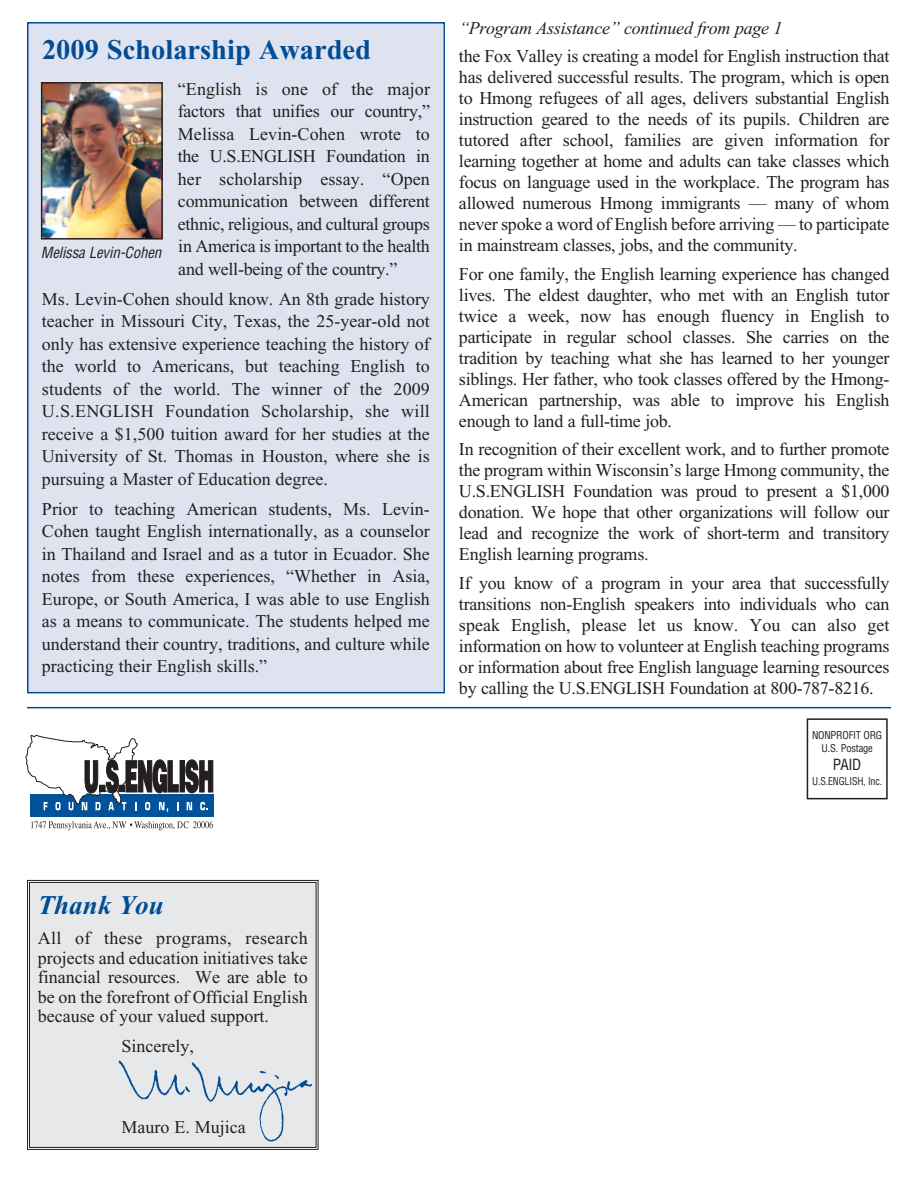
<style>
.page{position:relative;width:918px;height:1188px;background:#fff}
.page>*{position:absolute;margin:0;border:0;box-sizing:border-box;transform-origin:0 0}
.t1{font:700 28.5px "Times New Roman";color:#014d95}
.t2{font:italic 700 27px "Times New Roman";color:#014d95}
.t3{font:18px/21px "Times New Roman";letter-spacing:-.015em;color:#231f20;text-align:justify}
.t4{font:italic 18px "Times New Roman";letter-spacing:-.015em;color:#231f20}
.t5{font:italic condensed 15px "Helvetica";letter-spacing:-.01em;color:#231f20}
.t6{font:condensed 15px "Helvetica";color:#231f20}
.t7{font:condensed 10.5px/13.5px "Helvetica";letter-spacing:-.02em;color:#231f20;text-align:center}
.t8{font:condensed 10.5px "Helvetica";letter-spacing:-.02em;color:#231f20;scale:.95 1}
</style>
<div class="page">
<div style="left:30px;top:882px;width:286px;height:265px;background:#e7e8e9"></div>
<div style="left:27px;top:880px;width:292px;height:270px;border:1px solid #231f20"></div>
<div style="left:29px;top:882px;width:288px;height:266px;border:1px solid #231f20"></div>
<svg style="left:31px;top:821px;width:182px;height:9px"></svg>
<div style="left:30px;top:795px;width:183px;height:22px;background:#01529a"></div>
<hr style="left:180px;top:761px;width:4px;height:31px;background:#231f20">
<div style="left:180px;top:760px;width:5px;height:32px;border:1px solid #231f20"></div>
<svg style="left:185px;top:759px;width:28px;height:35px"></svg>
<svg style="left:26px;top:735px;width:153px;height:77px"></svg>
<svg style="left:187px;top:802px;width:5px;height:8px"></svg>
<svg style="left:200px;top:802px;width:8px;height:8px"></svg>
<hr style="left:27px;top:707px;width:864px;height:1px;background:#014d95">
<div style="left:28px;top:24px;width:415px;height:668px;background:#dfe3f0"></div>
<div style="left:27px;top:22px;width:418px;height:671px;border:2px solid #014d95"></div>
<img style="left:85px;top:1059px;width:231px;height:89px">
<div style="left:807px;top:718px;width:81px;height:81px;border:2px solid #231f20"></div>
<img style="left:44px;top:85px;width:116px;height:152px">
<div style="left:41px;top:82px;width:122px;height:158px;border:2px solid #231f20"></div>
<h1 class="t1" style="left:42px;top:40px;width:331px">2009 Scholarship Awarded</h1>
<p class="t3" style="left:178px;top:79px;width:254px;line-height:22.5px">“English is one of the major factors that unifies our country,” Melissa Levin-Cohen wrote to the U.S.ENGLISH Foundation in her scholarship essay. “Open communication between different ethnic, religious, and cultural groups in America is important to the health and well-being of the country.”</p>
<p class="t3" style="left:42px;top:289px;width:389px;line-height:22.5px">Ms. Levin-Cohen should know. An 8th grade history teacher in Missouri City, Texas, the 25-year-old not only has extensive experience teaching the history of the world to Americans, but teaching English to students of the world. The winner of the 2009<br>U.S.ENGLISH Foundation Scholarship, she will receive a $1,500 tuition award for her studies at the University of St. Thomas in Houston, where she is pursuing a Master of Education degree.</p>
<p class="t3" style="left:42px;top:499px;width:389px;line-height:22.5px">Prior to teaching American students, Ms. Levin-Cohen taught English internationally, as a counselor in Thailand and Israel and as a tutor in Ecuador. She notes from these experiences, “Whether in Asia, Europe, or South America, I was able to use English as a means to communicate. The students helped me understand their country, traditions, and culture while practicing their English skills.”</p>
<p class="t5" style="left:41px;top:247px;width:122px">Melissa Levin-Cohen</p>
<p class="t4" style="left:459px;top:21px;width:325px">“Program Assistance” continued from page 1</p>
<p class="t3" style="left:459px;top:48px;width:432px">the Fox Valley is creating a model for English instruction that has delivered successful results. The program, which is open to Hmong refugees of all ages, delivers substantial English instruction geared to the needs of its pupils. Children are tutored after school, families are given information for learning together at home and adults can take classes which focus on language used in the workplace. The program has allowed numerous Hmong immigrants — many of whom never spoke a word of English before arriving — to participate in mainstream classes, jobs, and the community.</p>
<p class="t3" style="left:459px;top:265px;width:432px">For one family, the English learning experience has changed lives. The eldest daughter, who met with an English tutor twice a week, now has enough fluency in English to participate in regular school classes. She carries on the tradition by teaching what she has learned to her younger siblings. Her father, who took classes offered by the Hmong-American partnership, was able to improve his English enough to land a full-time job.</p>
<p class="t3" style="left:459px;top:441px;width:432px">In recognition of their excellent work, and to further promote the program within Wisconsin’s large Hmong community, the U.S.ENGLISH Foundation was proud to present a $1,000 donation. We hope that other organizations will follow our lead and recognize the work of short-term and transitory English learning programs.</p>
<p class="t3" style="left:459px;top:574px;width:432px">If you know of a program in your area that successfully transitions non-English speakers into individuals who can speak English, please let us know. You can also get information on how to volunteer at English teaching programs or information about free English language learning resources by calling the U.S.ENGLISH Foundation at 800-787-8216.</p>
<p class="t7" style="left:812px;top:729px;width:72px">NONPROFIT ORG<br>U.S. Postage</p>
<p class="t6" style="left:833px;top:759px;width:30px">PAID</p>
<p class="t8" style="left:812px;top:777px;width:75px">U.S.ENGLISH, Inc.</p>
<h2 class="t2" style="left:38px;top:896px;width:127px">Thank You</h2>
<p class="t3" style="left:38px;top:930px;width:272px;line-height:19.5px">All of these programs, research projects and education initiatives take financial resources. We are able to be on the forefront of Official English because of your valued support.</p>
<p class="t3" style="left:121px;top:1038px;width:74px">Sincerely,</p>
<p class="t3" style="left:121px;top:1118px;width:126px">Mauro E. Mujica</p>
</div>
